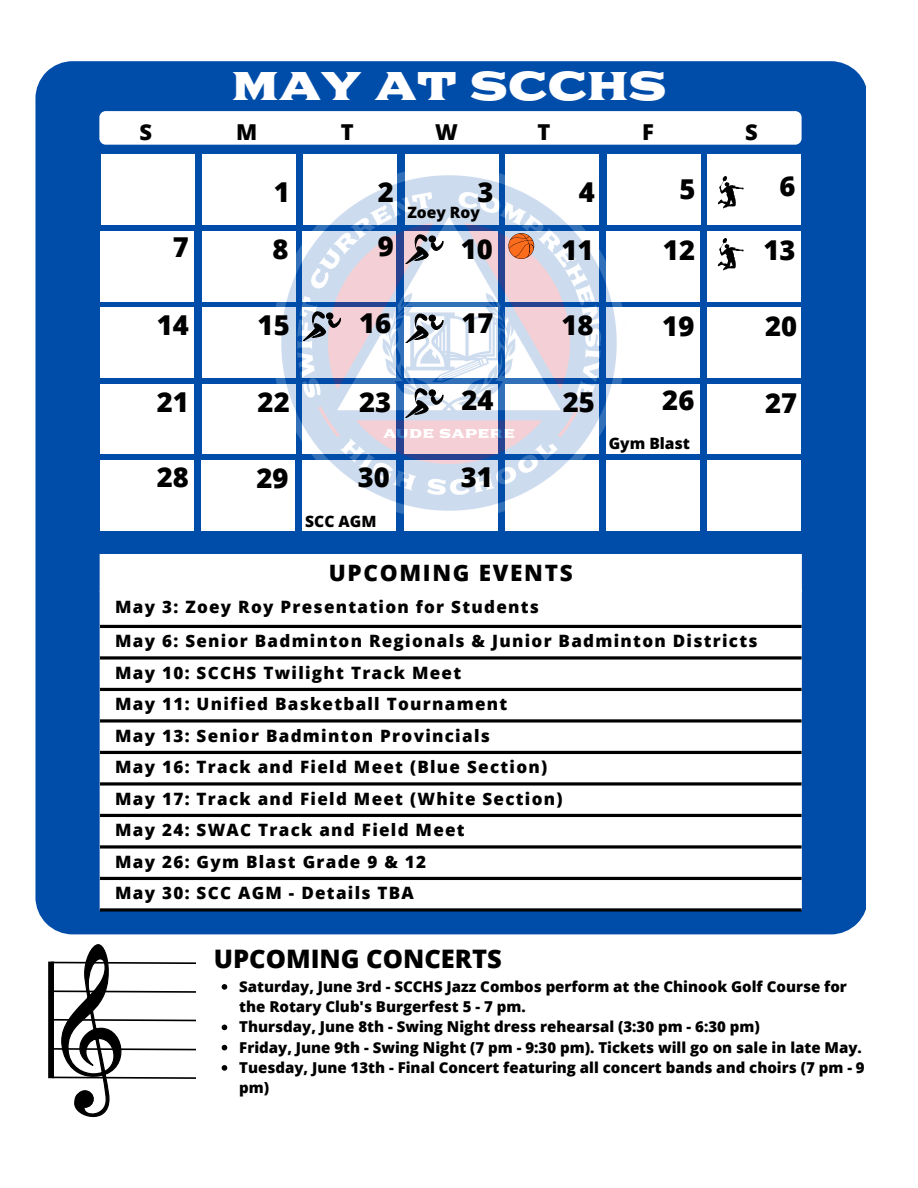
<style>
.page{position:relative;width:918px;height:1188px;background:#fff}
.page>*{position:absolute;margin:0;border:0;box-sizing:border-box;transform-origin:0 0}
.t1{font:39.9px "Swift Current Display";color:#fff}
.t2{font:800 27.45px "Open Sans";color:#000}
.t3{font:800 25.5px "Open Sans";color:#000}
.t4{font:800 22.5px "Open Sans";letter-spacing:.075em;color:#000}
.t5{font:800 21.9px "Open Sans";color:#000}
.t6{font:800 17.1px/31.5px "Open Sans";letter-spacing:.075em;color:#000}
.t7{font:800 15.6px "Open Sans";color:#000}
.t8{font:800 15px/20.2px "Open Sans";color:#000}
</style>
<div class="page">
<div style="left:35px;top:61px;width:831px;height:873px;background:#004da9"></div>
<div style="left:100px;top:231px;width:94px;height:70px;background:#fff"></div>
<div style="left:100px;top:308px;width:94px;height:70px;background:#fff"></div>
<div style="left:100px;top:384px;width:94px;height:70px;background:#fff"></div>
<div style="left:100px;top:460px;width:94px;height:70px;background:#fff"></div>
<div style="left:202px;top:231px;width:94px;height:70px;background:#fff"></div>
<div style="left:202px;top:308px;width:94px;height:70px;background:#fff"></div>
<div style="left:202px;top:384px;width:94px;height:70px;background:#fff"></div>
<div style="left:201px;top:460px;width:93px;height:70px;background:#fff"></div>
<div style="left:303px;top:460px;width:93px;height:70px;background:#fff"></div>
<div style="left:404px;top:460px;width:94px;height:70px;background:#fff"></div>
<div style="left:505px;top:460px;width:94px;height:70px;background:#fff"></div>
<div style="left:606px;top:231px;width:94px;height:70px;background:#fff"></div>
<div style="left:606px;top:308px;width:94px;height:70px;background:#fff"></div>
<div style="left:606px;top:384px;width:94px;height:70px;background:#fff"></div>
<div style="left:606px;top:460px;width:94px;height:70px;background:#fff"></div>
<div style="left:708px;top:155px;width:93px;height:70px;background:#fff"></div>
<div style="left:708px;top:231px;width:93px;height:70px;background:#fff"></div>
<div style="left:708px;top:308px;width:93px;height:70px;background:#fff"></div>
<div style="left:708px;top:384px;width:93px;height:70px;background:#fff"></div>
<div style="left:708px;top:460px;width:93px;height:70px;background:#fff"></div>
<div style="left:202px;top:155px;width:94px;height:70px;background:#fff"></div>
<div style="left:303px;top:155px;width:94px;height:70px;background:#fff"></div>
<div style="left:405px;top:155px;width:93px;height:70px;background:#fff"></div>
<div style="left:505px;top:155px;width:94px;height:70px;background:#fff"></div>
<div style="left:607px;top:155px;width:94px;height:70px;background:#fff"></div>
<div style="left:101px;top:155px;width:94px;height:70px;background:#fff"></div>
<img style="left:272px;top:166px;width:354px;height:354px">
<div style="left:99px;top:111px;width:703px;height:34px;background:#fff;border-radius:6px"></div>
<svg style="left:100px;top:554px;width:702px;height:354px"></svg>
<hr style="left:100px;top:625px;width:702px;height:3px;background:#000">
<svg style="left:100px;top:656px;width:702px;height:4px;background:#333"></svg>
<hr style="left:100px;top:688px;width:702px;height:3px;background:#000">
<svg style="left:100px;top:719px;width:702px;height:4px;background:#333"></svg>
<hr style="left:100px;top:751px;width:702px;height:3px;background:#000">
<svg style="left:100px;top:782px;width:702px;height:4px;background:#333"></svg>
<hr style="left:100px;top:814px;width:702px;height:3px;background:#000">
<svg style="left:100px;top:845px;width:702px;height:4px;background:#333"></svg>
<hr style="left:100px;top:877px;width:702px;height:3px;background:#000">
<svg style="left:100px;top:908px;width:702px;height:4px;background:#151e29"></svg>
<svg style="left:718px;top:176px;width:26px;height:32px"></svg>
<svg style="left:718px;top:238px;width:26px;height:32px"></svg>
<svg style="left:406px;top:235px;width:37px;height:29px"></svg>
<svg style="left:303px;top:312px;width:38px;height:29px"></svg>
<svg style="left:406px;top:314px;width:37px;height:29px"></svg>
<svg style="left:406px;top:388px;width:37px;height:30px"></svg>
<svg style="left:509px;top:233px;width:25px;height:26px"></svg>
<div style="left:48px;top:962px;width:6px;height:116px;background:#000"></div>
<svg style="left:50px;top:944px;width:146px;height:174px"></svg>
<svg style="left:222px;top:984px;width:5px;height:6px"></svg>
<svg style="left:222px;top:1025px;width:5px;height:5px"></svg>
<svg style="left:222px;top:1045px;width:5px;height:5px"></svg>
<svg style="left:222px;top:1065px;width:5px;height:6px"></svg>
<h1 class="t1" style="left:232px;top:60px;width:436px">MAY AT SCCHS</h1>
<p class="t5" style="left:139px;top:117px;width:14px">S</p>
<p class="t5" style="left:236px;top:116px;width:23px">M</p>
<p class="t5" style="left:341px;top:116px;width:14px">T</p>
<p class="t5" style="left:435px;top:116px;width:24px">W</p>
<p class="t5" style="left:537px;top:116px;width:14px">T</p>
<p class="t5" style="left:642px;top:116px;width:13px">F</p>
<p class="t5" style="left:745px;top:116px;width:14px">S</p>
<h2 class="t2" style="left:274px;top:173px;width:18px">1</h2>
<h2 class="t2" style="left:378px;top:173px;width:18px">2</h2>
<h2 class="t2" style="left:173px;top:228px;width:18px">7</h2>
<h2 class="t2" style="left:272px;top:230px;width:18px">8</h2>
<h2 class="t2" style="left:378px;top:227px;width:18px">9</h2>
<h2 class="t2" style="left:477px;top:173px;width:18px">3</h2>
<h2 class="t2" style="left:579px;top:173px;width:18px">4</h2>
<h2 class="t2" style="left:680px;top:170px;width:18px">5</h2>
<h2 class="t2" style="left:461px;top:230px;width:34px">10</h2>
<h2 class="t2" style="left:562px;top:231px;width:34px">11</h2>
<h2 class="t2" style="left:663px;top:231px;width:34px">12</h2>
<p class="t7" style="left:407px;top:201px;width:74px">Zoey Roy</p>
<h2 class="t2" style="left:157px;top:306px;width:34px">14</h2>
<h2 class="t2" style="left:258px;top:306px;width:34px">15</h2>
<h2 class="t2" style="left:359px;top:304px;width:34px">16</h2>
<h2 class="t2" style="left:461px;top:304px;width:34px">17</h2>
<h2 class="t2" style="left:562px;top:306px;width:34px">18</h2>
<h2 class="t2" style="left:662px;top:307px;width:34px">19</h2>
<h2 class="t2" style="left:157px;top:383px;width:34px">21</h2>
<h2 class="t2" style="left:258px;top:383px;width:34px">22</h2>
<h2 class="t2" style="left:359px;top:383px;width:34px">23</h2>
<h2 class="t2" style="left:461px;top:381px;width:34px">24</h2>
<h2 class="t2" style="left:563px;top:383px;width:34px">25</h2>
<h2 class="t2" style="left:662px;top:381px;width:34px">26</h2>
<p class="t7" style="left:609px;top:433px;width:83px">Gym Blast</p>
<h2 class="t2" style="left:157px;top:458px;width:34px">28</h2>
<h2 class="t2" style="left:256px;top:459px;width:34px">29</h2>
<h2 class="t2" style="left:358px;top:458px;width:34px">30</h2>
<h2 class="t2" style="left:461px;top:458px;width:34px">31</h2>
<p class="t7" style="left:305px;top:510px;width:73px">SCC AGM</p>
<h2 class="t2" style="left:779px;top:166px;width:18px">6</h2>
<h2 class="t2" style="left:763px;top:231px;width:34px">13</h2>
<h2 class="t2" style="left:765px;top:307px;width:34px">20</h2>
<h2 class="t2" style="left:765px;top:384px;width:34px">27</h2>
<h3 class="t4" style="left:329px;top:557px;width:246px">UPCOMING EVENTS</h3>
<p class="t6" style="left:115px;top:589px;width:644px;line-height:34.7px">May 3: Zoey Roy Presentation for Students<br>May 6: Senior Badminton Regionals &amp; Junior Badminton Districts</p>
<p class="t6" style="left:115px;top:656px;width:449px">May 10: SCCHS Twilight Track Meet<br>May 11: Unified Basketball Tournament<br>May 13: Senior Badminton Provincials<br>May 16: Track and Field Meet (Blue Section)<br>May 17: Track and Field Meet (White Section)<br>May 24: SWAC Track and Field Meet<br>May 26: Gym Blast Grade 9 &amp; 12<br>May 30: SCC AGM - Details TBA</p>
<h3 class="t3" style="left:214px;top:941px;width:290px">UPCOMING CONCERTS</h3>
<p class="t8" style="left:239px;top:976px;width:627px">Saturday, June 3rd - SCCHS Jazz Combos perform at the Chinook Golf Course for the Rotary Club's Burgerfest 5 - 7 pm.<br>Thursday, June 8th - Swing Night dress rehearsal (3:30 pm - 6:30 pm)<br>Friday, June 9th - Swing Night (7 pm - 9:30 pm). Tickets will go on sale in late May.<br>Tuesday, June 13th - Final Concert featuring all concert bands and choirs (7 pm - 9 pm)</p>
</div>
